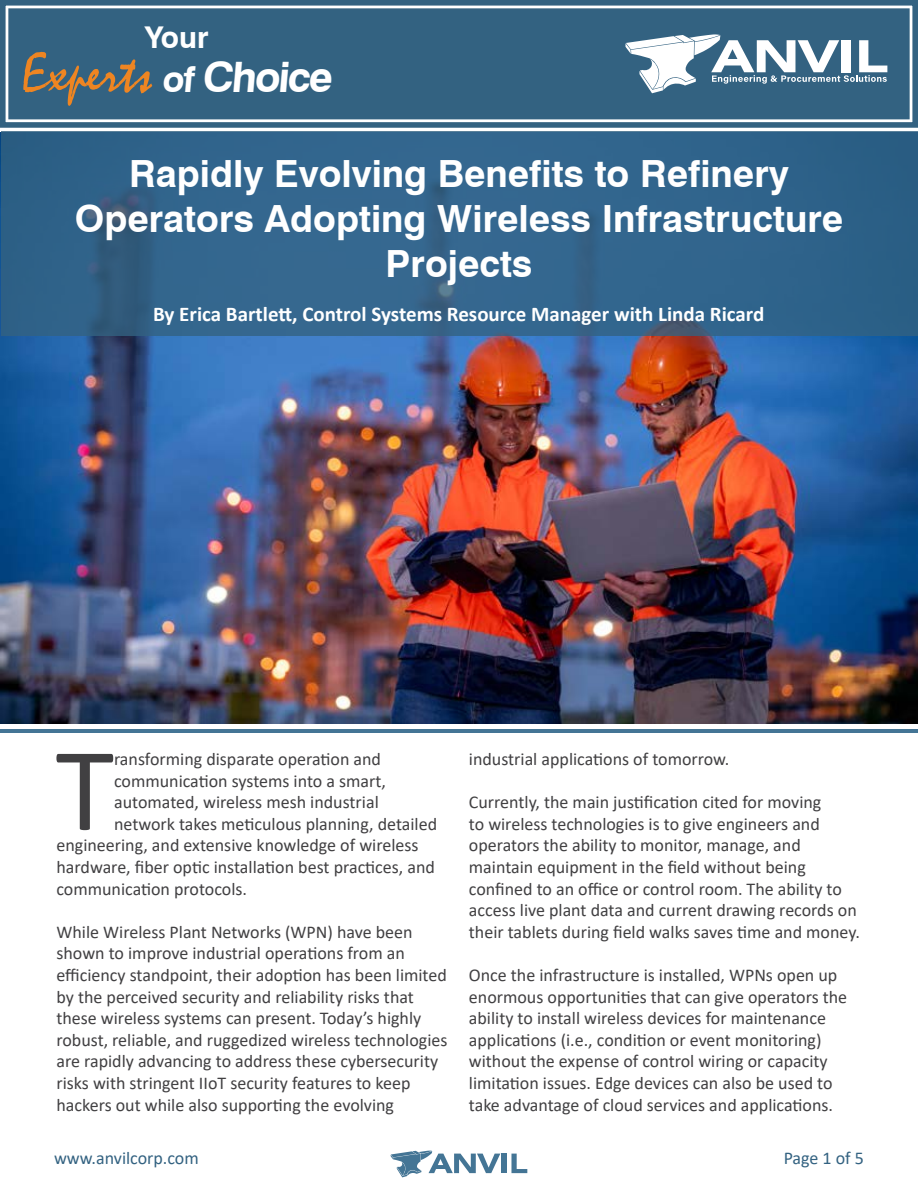
<style>
.page{position:relative;width:918px;height:1188px;background:#fff}
.page>*{position:absolute;margin:0;border:0;box-sizing:border-box;transform-origin:0 0}
.t1{font:120.15px "Calibri";color:#414042}
.t2{font:57px "Mistral";color:#ee8522}
.t3{font:700 37.5px/45px "Swiss 721 BT";color:#fff;text-align:center}
.t4{font:700 30px "Swiss 721 BT";color:#fff}
.t5{font:700 21px "Calibri";color:#fff}
.t6{font:18px/21.6px "Calibri";color:#414042}
.t7{font:18px "Calibri";color:#336281}
.s1{font-family:"Swiss 721 BT";font-weight:700;font-size:36px;color:#fff}
.s2{font-family:"Swiss 721 BT";font-weight:700;font-size:42px;color:#fff}
</style>
<div class="page">
<div style="left:502px;top:1154px;width:5px;height:19px;background:#447595"></div>
<svg style="left:511px;top:1154px;width:16px;height:19px"></svg>
<svg style="left:391px;top:1151px;width:109px;height:26px"></svg>
<img style="left:0;top:132px;width:918px;height:591px">
<div style="left:1px;top:131px;width:917px;height:205px;background:#32658d"></div>
<hr style="left:0;top:729px;width:918px;height:4px;background:#447595">
<svg style="left:0;top:0;width:918px;height:128px;background:#406c89"></svg>
<div style="left:8px;top:8px;width:902px;height:111px;border:3px solid #336281"></div>
<div style="left:14px;top:14px;width:890px;height:100px;border:6px solid #336281"></div>
<svg style="left:626px;top:34px;width:261px;height:59px"></svg>
<h3 class="t4" style="left:145px;top:19px;width:65px">Your</h3>
<h2 class="t2" style="left:22px;top:39px;width:316px">Experts <span class="s1">of</span> <span class="s2">Choice</span></h2>
<h3 class="t3" style="left:75px;top:150px;width:770px">Rapidly Evolving Benefits to Refinery<br>Operators Adopting Wireless Infrastructure<br>Projects</h3>
<p class="t5" style="left:153px;top:299px;width:613px">By Erica Bartlett, Control Systems Resource Manager with Linda Ricard</p>
<h1 class="t1" style="left:56px;top:707px;width:60px">T</h1>
<p class="t6" style="left:114px;top:748px;width:268px">ransforming disparate operation and</p>
<p class="t6" style="left:114px;top:769px;width:273px">communication systems into a smart,</p>
<p class="t6" style="left:114px;top:791px;width:266px">automated, wireless mesh industrial</p>
<p class="t6" style="left:114px;top:813px;width:325px">network takes meticulous planning, detailed</p>
<p class="t6" style="left:56px;top:834px;width:364px">engineering, and extensive knowledge of wireless</p>
<p class="t6" style="left:56px;top:856px;width:380px">hardware, fiber optic installation best practices, and</p>
<p class="t6" style="left:56px;top:877px;width:192px">communication protocols.</p>
<p class="t6" style="left:56px;top:921px;width:393px">While Wireless Plant Networks (WPN) have been shown to improve industrial operations from an efficiency standpoint, their adoption has been limited by the perceived security and reliability risks that these wireless systems can present. Today’s highly robust, reliable, and ruggedized wireless technologies are rapidly advancing to address these cybersecurity risks with stringent IIoT security features to keep hackers out while also supporting the evolving</p>
<p class="t6" style="left:469px;top:748px;width:262px">industrial applications of tomorrow.</p>
<p class="t6" style="left:469px;top:791px;width:393px">Currently, the main justification cited for moving<br>to wireless technologies is to give engineers and operators the ability to monitor, manage, and maintain equipment in the field without being confined to an office or control room. The ability to access live plant data and current drawing records on their tablets during field walks saves time and money.</p>
<p class="t6" style="left:469px;top:964px;width:380px">Once the infrastructure is installed, WPNs open up enormous opportunities that can give operators the ability to install wireless devices for maintenance applications (i.e., condition or event monitoring) without the expense of control wiring or capacity limitation issues. Edge devices can also be used to take advantage of cloud services and applications.</p>
<p class="t7" style="left:54px;top:1146px;width:146px">www.anvilcorp.com</p>
<p class="t7" style="left:784px;top:1146px;width:82px">Page 1 of 5</p>
</div>
